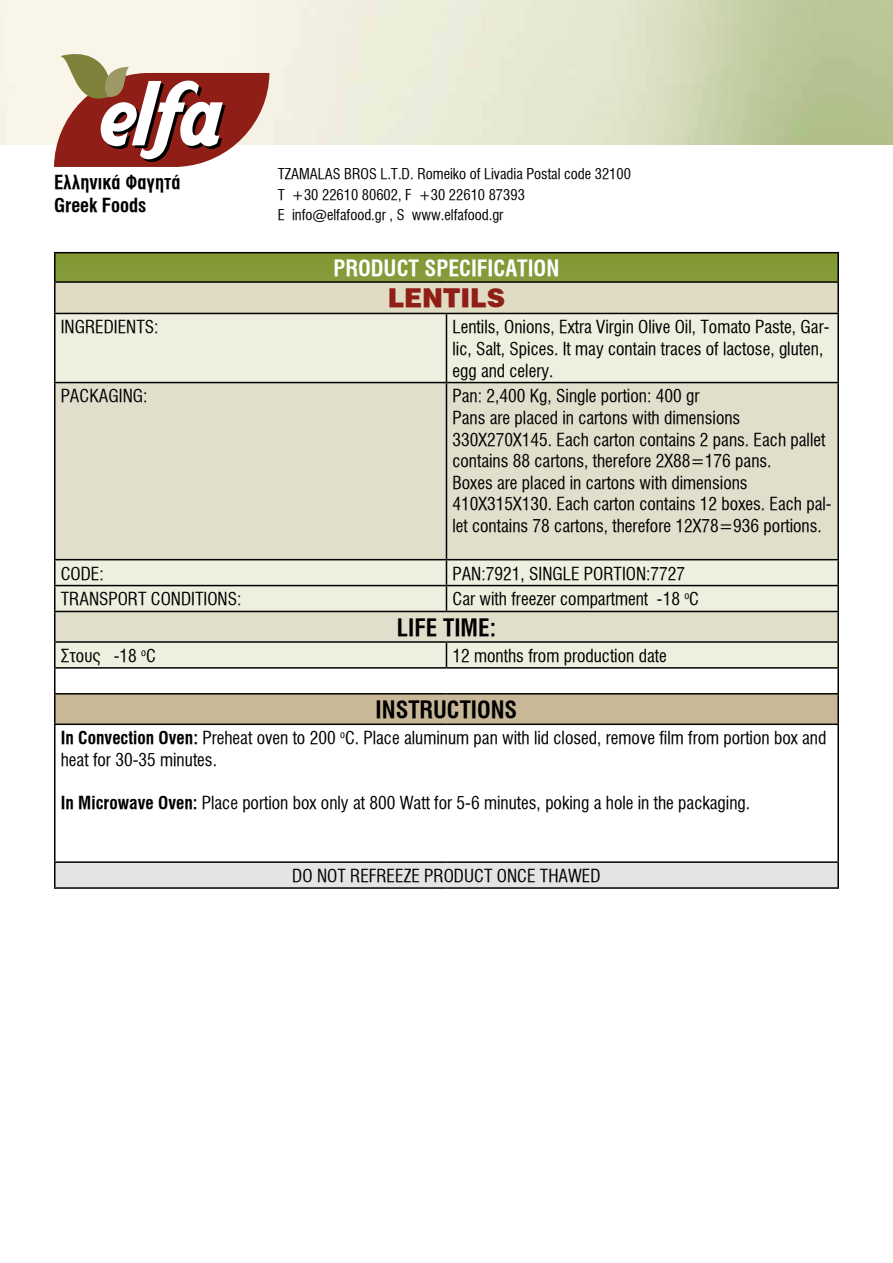
<style>
.page{position:relative;width:893px;height:1263px;background:#fff}
.page>*{position:absolute;margin:0;border:0;box-sizing:border-box;transform-origin:0 0}
.t1{font:900 25.5px "UB Helvetica";color:#8f1e17}
.t2{font:24px "UB Helvetica Cond Bold";color:#000}
.t3{font:22.5px "UB Helvetica Cond Bold";color:#fff}
.t4{font:19.35px/23.2px "UB Helvetica Cond Bold";color:#000}
.t5{font:18px/21.6px "UB Helvetica Cond";color:#000}
.t6{font:15px/20.7px "UB Helvetica Cond";color:#000}
.s1{font-family:"UB Helvetica Cond Bold"}
</style>
<div class="page">
<svg style="left:54px;top:49px;width:215px;height:118px"></svg>
<div style="left:55px;top:253px;width:783px;height:29px;background:#849a38"></div>
<div style="left:55px;top:282px;width:783px;height:31px;background:#e0dcc3"></div>
<div style="left:56px;top:314px;width:781px;height:353px;background:#eeefde"></div>
<svg style="left:56px;top:383px;width:781px;height:258px;background:#e1e0cd"></svg>
<div style="left:55px;top:694px;width:783px;height:30px;background:#c9b897"></div>
<div style="left:55px;top:862px;width:783px;height:26px;background:#e4e4e4"></div>
<hr style="left:54px;top:252px;width:392px;height:1px;background:#000">
<hr style="left:54px;top:253px;width:2px;height:28px;background:#000">
<hr style="left:446px;top:252px;width:393px;height:1px;background:#000">
<hr style="left:837px;top:253px;width:2px;height:28px;background:#000">
<hr style="left:54px;top:281px;width:392px;height:2px;background:#000">
<hr style="left:54px;top:283px;width:2px;height:30px;background:#000">
<hr style="left:446px;top:281px;width:393px;height:2px;background:#000">
<hr style="left:837px;top:283px;width:2px;height:30px;background:#000">
<hr style="left:54px;top:313px;width:392px;height:1px;background:#000">
<hr style="left:54px;top:314px;width:2px;height:68px;background:#000">
<hr style="left:446px;top:313px;width:393px;height:1px;background:#000">
<hr style="left:446px;top:314px;width:1px;height:68px;background:#000">
<hr style="left:837px;top:314px;width:2px;height:68px;background:#000">
<hr style="left:54px;top:560px;width:2px;height:25px;background:#000">
<hr style="left:837px;top:560px;width:2px;height:25px;background:#000">
<hr style="left:54px;top:585px;width:392px;height:1px;background:#000">
<hr style="left:54px;top:586px;width:2px;height:25px;background:#000">
<hr style="left:446px;top:585px;width:393px;height:1px;background:#000">
<svg style="left:446px;top:560px;width:1px;height:51px"></svg>
<hr style="left:837px;top:586px;width:2px;height:25px;background:#000">
<hr style="left:54px;top:611px;width:392px;height:1px;background:#000">
<hr style="left:54px;top:612px;width:2px;height:29px;background:#000">
<hr style="left:446px;top:611px;width:393px;height:1px;background:#000">
<hr style="left:837px;top:612px;width:2px;height:29px;background:#000">
<hr style="left:54px;top:641px;width:392px;height:2px;background:#000">
<hr style="left:54px;top:643px;width:2px;height:24px;background:#000">
<hr style="left:446px;top:641px;width:393px;height:2px;background:#000">
<svg style="left:446px;top:643px;width:1px;height:24px"></svg>
<hr style="left:837px;top:643px;width:2px;height:24px;background:#000">
<hr style="left:54px;top:667px;width:392px;height:2px;background:#000">
<hr style="left:54px;top:669px;width:2px;height:24px;background:#000">
<hr style="left:446px;top:667px;width:393px;height:2px;background:#000">
<hr style="left:837px;top:669px;width:2px;height:24px;background:#000">
<hr style="left:54px;top:693px;width:392px;height:1px;background:#000">
<hr style="left:54px;top:694px;width:2px;height:29px;background:#000">
<hr style="left:446px;top:693px;width:393px;height:1px;background:#000">
<hr style="left:837px;top:694px;width:2px;height:29px;background:#000">
<hr style="left:54px;top:723px;width:392px;height:2px;background:#000">
<hr style="left:54px;top:725px;width:2px;height:136px;background:#000">
<hr style="left:446px;top:723px;width:393px;height:2px;background:#000">
<hr style="left:837px;top:725px;width:2px;height:136px;background:#000">
<hr style="left:54px;top:861px;width:392px;height:2px;background:#000">
<hr style="left:54px;top:863px;width:2px;height:24px;background:#000">
<hr style="left:446px;top:861px;width:393px;height:2px;background:#000">
<hr style="left:837px;top:863px;width:2px;height:24px;background:#000">
<hr style="left:54px;top:887px;width:392px;height:2px;background:#000">
<hr style="left:446px;top:887px;width:393px;height:2px;background:#000">
<hr style="left:54px;top:382px;width:392px;height:1px;background:#000">
<hr style="left:54px;top:383px;width:2px;height:176px;background:#000">
<hr style="left:54px;top:559px;width:392px;height:1px;background:#000">
<hr style="left:446px;top:382px;width:393px;height:1px;background:#000">
<hr style="left:446px;top:383px;width:1px;height:176px;background:#000">
<hr style="left:837px;top:383px;width:2px;height:176px;background:#000">
<hr style="left:446px;top:559px;width:393px;height:1px;background:#000">
<p class="t4" style="left:54px;top:170px;width:128px">Ελληνικά Φαγητά<br>Greek Foods</p>
<p class="t6" style="left:278px;top:163px;width:355px">TZAMALAS BROS L.T.D. Romeiko of Livadia Postal code 32100<br>Τ +30 22610 80602, F +30 22610 87393<br>E info@elfafood.gr , S www.elfafood.gr</p>
<p class="t3" style="left:334px;top:255px;width:227px">PRODUCT SPECIFICATION</p>
<h1 class="t1" style="left:388px;top:283px;width:119px">LENTILS</h1>
<p class="t5" style="left:61px;top:316px;width:99px">INGREDIENTS:</p>
<p class="t5" style="left:452px;top:316px;width:379px">Lentils, Onions, Extra Virgin Olive Oil, Tomato Paste, Gar&shy;lic, Salt, Spices. It may contain traces of lactose, gluten, egg and celery.</p>
<p class="t5" style="left:61px;top:386px;width:88px">PACKAGING:</p>
<p class="t5" style="left:452px;top:386px;width:381px">Pan: 2,400 Kg, Single portion: 400 gr<br>Pans are placed in cartons with dimensions 330Χ270Χ145. Each carton contains 2 pans. Each pallet contains 88 cartons, therefore 2X88=176 pans.<br>Boxes are placed in cartons with dimensions 410Χ315Χ130. Each carton contains 12 boxes. Each pal&shy;let contains 78 cartons, therefore 12Χ78=936 portions.</p>
<p class="t5" style="left:61px;top:563px;width:45px">CODE:</p>
<p class="t5" style="left:452px;top:563px;width:234px">PAN:7921, SINGLE PORTION:7727</p>
<p class="t5" style="left:61px;top:589px;width:182px">TRANSPORT CONDITIONS:</p>
<p class="t5" style="left:452px;top:589px;width:248px">Car with freezer compartment -18 <sup>ο</sup>C</p>
<h2 class="t2" style="left:397px;top:614px;width:101px">LIFE TIME:</h2>
<p class="t5" style="left:61px;top:645px;width:97px">Στους -18 <sup>ο</sup>C</p>
<p class="t5" style="left:452px;top:645px;width:216px">12 months from production date</p>
<h2 class="t2" style="left:376px;top:696px;width:143px">INSTRUCTIONS</h2>
<p class="t5" style="left:61px;top:727px;width:767px"><span class="s1">In Convection Oven:</span> Preheat oven to 200 <sup>ο</sup>C. Place aluminum pan with lid closed, remove film from portion box and heat for 30-35 minutes.</p>
<p class="t5" style="left:61px;top:792px;width:691px"><span class="s1">In Microwave Oven:</span> Place portion box only at 800 Watt for 5-6 minutes, poking a hole in the packaging.</p>
<p class="t5" style="left:292px;top:865px;width:310px">DO NOT REFREEZE PRODUCT ONCE THAWED</p>
</div>
